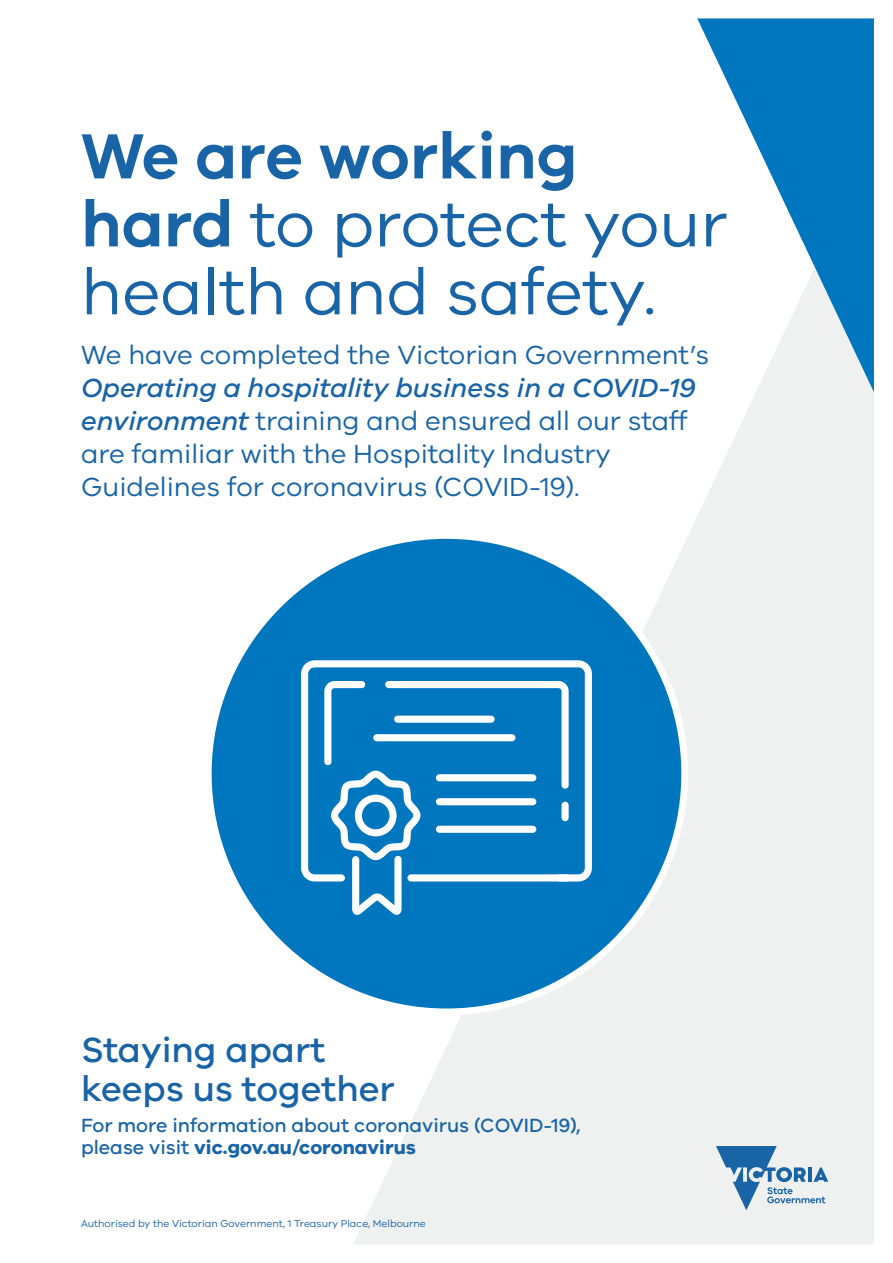
<style>
.page{position:relative;width:893px;height:1263px;background:#fff}
.page>*{position:absolute;margin:0;border:0;box-sizing:border-box;transform-origin:0 0}
.t1{font:65.7px/67.9px "VIC";color:#1964a6}
.t2{font:500 36px/39px "VIC";color:#1964a6}
.t3{font:27px/33px "VIC";color:#1964a6}
.t4{font:500 19.8px/21.9px "VIC";color:#1964a6}
.t5{font:10.2px "VIC";color:#1964a6}
.s1{font-weight:600}
.s2{font-weight:500;font-style:italic}
.s3{font-weight:700}
</style>
<div class="page">
<svg style="left:354px;top:392px;width:520px;height:852px;fill:#eff1f0"></svg>
<div style="left:208px;top:535px;width:477px;height:477px;background:#0076be;border-radius:50%"></div>
<svg style="left:697px;top:18px;width:177px;height:374px"></svg>
<svg style="left:716px;top:1146px;width:112px;height:64px"></svg>
<svg style="left:301px;top:660px;width:291px;height:221px"></svg>
<div style="left:407px;top:874px;width:163px;height:7px;background:#fff;border-radius:4px"></div>
<svg style="left:324px;top:681px;width:245px;height:234px"></svg>
<p class="t1" style="left:81px;top:120px;width:648px"><span class="s1">We are working hard</span> to protect your health and safety.</p>
<p class="t3" style="left:81px;top:338px;width:630px">We have completed the Victorian Government’s <span class="s2">Operating a hospitality business in a COVID-19 environment</span> training and ensured all our staff are familiar with the Hospitality Industry Guidelines for coronavirus (COVID-19).</p>
<p class="t2" style="left:81px;top:1029px;width:315px">Staying apart keeps us together</p>
<p class="t4" style="left:81px;top:1114px;width:501px">For more information about coronavirus (COVID-19), please visit <span class="s3">vic.gov.au/coronavirus</span></p>
<p class="t5" style="left:81px;top:1217px;width:346px">Authorised by the Victorian Government, 1 Treasury Place, Melbourne</p>
</div>
